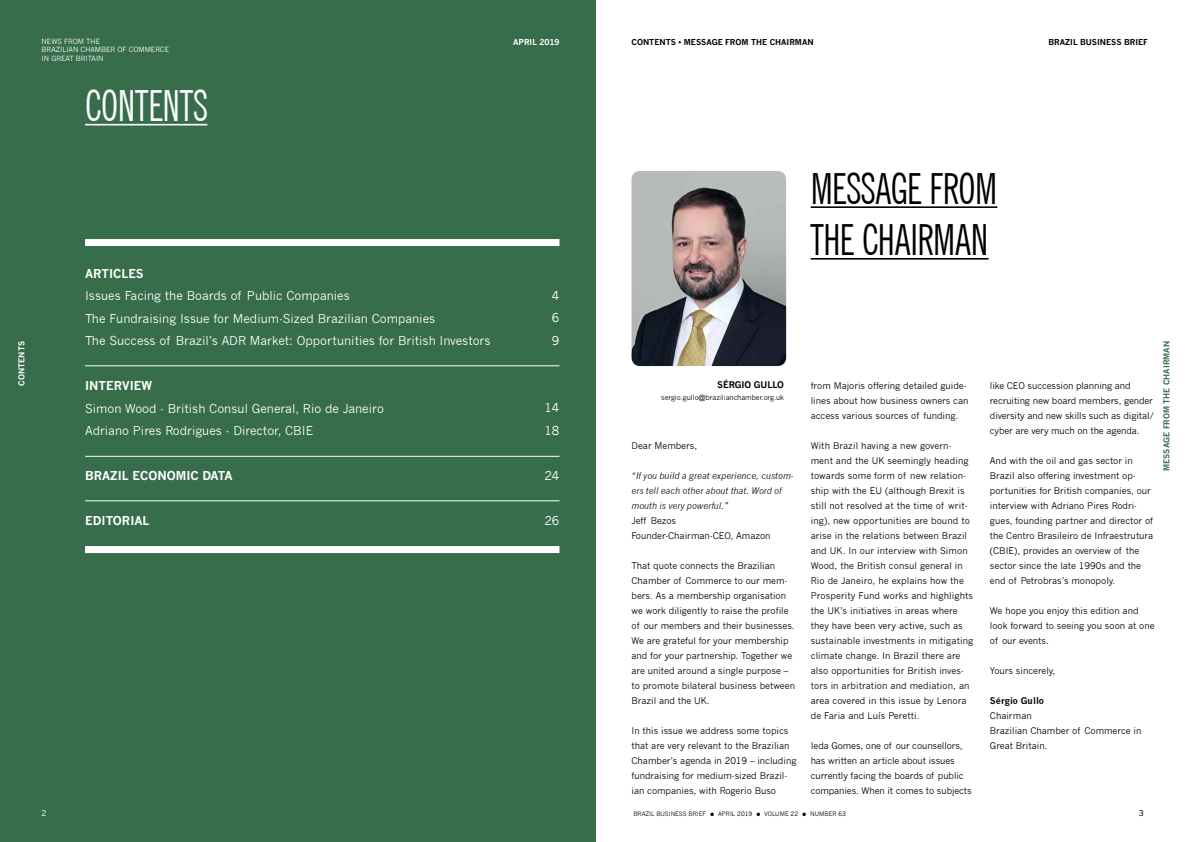
<style>
.page{position:relative;width:1191px;height:842px;background:#fff}
.page>*{position:absolute;margin:0;border:0;box-sizing:border-box;transform-origin:0 0}
.t1{font:extra-condensed 43px/51.6px "News Gothic BT";letter-spacing:-.005em;color:#000}
.t2{font:extra-condensed 43px "News Gothic BT";letter-spacing:.005em;color:#fff}
.t3{font:12px/22.5px "News Gothic";color:#fff}
.t4{font:700 12px "News Gothic";color:#fff}
.t5{font:9px/15px "News Gothic";color:#000}
.t6{font:italic 9px/15px "News Gothic";color:#000}
.t7{font:700 9px "News Gothic";letter-spacing:-.005em;color:#000}
.t8{font:700 8px "News Gothic";color:#000}
.t9{font:700 8px "News Gothic";color:#386d4c}
.t10{font:700 8px "News Gothic";color:#fff}
.t11{font:8px "News Gothic";color:#000}
.t12{font:8px "News Gothic";color:#fff}
.t13{font:7px/8.4px "News Gothic";color:#fff}
.t14{font:7px "News Gothic";letter-spacing:-.01em;color:#000}
.t15{font:6px "News Gothic";color:#000}
</style>
<div class="page">
<svg style="left:710px;top:813px;width:4px;height:3px"></svg>
<svg style="left:756px;top:813px;width:4px;height:3px"></svg>
<svg style="left:802px;top:813px;width:4px;height:3px"></svg>
<div style="left:0;top:0;width:595px;height:842px;background:#386d4c"></div>
<img style="left:631px;top:171px;width:155px;height:195px">
<hr style="left:810px;top:206px;width:187px;height:2px;background:#000">
<hr style="left:810px;top:258px;width:178px;height:2px;background:#000">
<div style="left:85px;top:239px;width:474px;height:7px;background:#fff"></div>
<hr style="left:85px;top:366px;width:474px;height:1px;background:#fff">
<hr style="left:85px;top:456px;width:474px;height:1px;background:#fff">
<hr style="left:85px;top:501px;width:474px;height:1px;background:#fff">
<div style="left:85px;top:546px;width:474px;height:7px;background:#fff"></div>
<hr style="left:85px;top:124px;width:122px;height:1px;background:#fff">
<p class="t13" style="left:42px;top:37px;width:129px">NEWS FROM THE<br>BRAZILIAN CHAMBER OF COMMERCE<br>IN GREAT BRITAIN</p>
<p class="t10" style="left:513px;top:37px;width:48px">APRIL 2019</p>
<h1 class="t2" style="left:85px;top:80px;width:124px">CONTENTS</h1>
<p class="t10" style="left:17px;top:385px;width:46px;rotate:-90deg">CONTENTS</p>
<h2 class="t4" style="left:85px;top:266px;width:60px">ARTICLES</h2>
<h2 class="t3" style="left:85px;top:285px;width:407px">Issues Facing the Boards of Public Companies<br>The Fundraising Issue for Medium-Sized Brazilian Companies<br>The Success of Brazil’s ADR Market: Opportunities for British Investors</h2>
<h2 class="t4" style="left:85px;top:378px;width:68px">INTERVIEW</h2>
<h2 class="t3" style="left:85px;top:397px;width:300px">Simon Wood - British Consul General, Rio de Janeiro<br>Adriano Pires Rodrigues - Director, CBIE</h2>
<h2 class="t4" style="left:85px;top:468px;width:149px">BRAZIL ECONOMIC DATA</h2>
<h2 class="t4" style="left:85px;top:513px;width:66px">EDITORIAL</h2>
<h2 class="t3" style="left:552px;top:284px;width:9px;text-align:justify">4<br>6<br>9</h2>
<h2 class="t3" style="left:544px;top:397px;width:16px">14<br>18</h2>
<h2 class="t3" style="left:544px;top:464px;width:16px">24</h2>
<h2 class="t3" style="left:544px;top:509px;width:16px">26</h2>
<p class="t12" style="left:42px;top:808px;width:6px">2</p>
<p class="t8" style="left:631px;top:37px;width:184px">CONTENTS • MESSAGE FROM THE CHAIRMAN</p>
<p class="t8" style="left:1048px;top:37px;width:101px">BRAZIL BUSINESS BRIEF</p>
<h1 class="t1" style="left:810px;top:162px;width:188px">MESSAGE FROM<br>THE CHAIRMAN</h1>
<p class="t7" style="left:717px;top:379px;width:68px">SÉRGIO GULLO</p>
<p class="t14" style="left:661px;top:394px;width:124px">sergio.gullo@brazilianchamber.org.uk</p>
<p class="t5" style="left:631px;top:438px;width:67px">Dear Members,</p>
<p class="t6" style="left:631px;top:468px;width:164px">“If you build a great experience, custom&shy;ers tell each other about that. Word of mouth is very powerful.”</p>
<p class="t5" style="left:631px;top:513px;width:140px">Jeff Bezos<br>Founder-Chairman-CEO, Amazon</p>
<p class="t5" style="left:631px;top:558px;width:165px">That quote connects the Brazilian Chamber of Commerce to our mem&shy;bers. As a membership organisation we work diligently to raise the profile of our members and their businesses.<br>We are grateful for your membership and for your partnership. Together we are united around a single purpose – to promote bilateral business between Brazil and the UK.</p>
<p class="t5" style="left:631px;top:723px;width:166px">In this issue we address some topics that are very relevant to the Brazilian Chamber’s agenda in 2019 – including fundraising for medium-sized Brazil&shy;ian companies, with Rogerio Buso</p>
<p class="t5" style="left:810px;top:378px;width:159px">from Majoris offering detailed guide&shy;lines about how business owners can access various sources of funding.</p>
<p class="t5" style="left:810px;top:438px;width:164px">With Brazil having a new govern&shy;ment and the UK seemingly heading towards some form of new relation&shy;ship with the EU (although Brexit is still not resolved at the time of writ&shy;ing), new opportunities are bound to arise in the relations between Brazil and UK. In our interview with Simon Wood, the British consul general in Rio de Janeiro, he explains how the Prosperity Fund works and highlights the UK’s initiatives in areas where they have been very active, such as sustainable investments in mitigating climate change. In Brazil there are also opportunities for British inves&shy;tors in arbitration and mediation, an area covered in this issue by Lenora de Faria and Luís Peretti.</p>
<p class="t5" style="left:810px;top:738px;width:162px">Ieda Gomes, one of our counsellors, has written an article about issues currently facing the boards of public companies. When it comes to subjects</p>
<p class="t5" style="left:990px;top:378px;width:166px">like CEO succession planning and recruiting new board members, gender diversity and new skills such as digital/ cyber are very much on the agenda.</p>
<p class="t5" style="left:990px;top:453px;width:165px">And with the oil and gas sector in Brazil also offering investment op&shy;portunities for British companies, our interview with Adriano Pires Rodri&shy;gues, founding partner and director of the Centro Brasileiro de Infraestrutura (CBIE), provides an overview of the sector since the late 1990s and the end of Petrobras’s monopoly.</p>
<p class="t5" style="left:990px;top:603px;width:166px">We hope you enjoy this edition and look forward to seeing you soon at one of our events.</p>
<p class="t5" style="left:990px;top:663px;width:67px">Yours sincerely,</p>
<p class="t7" style="left:990px;top:695px;width:56px">Sérgio Gullo</p>
<p class="t5" style="left:990px;top:708px;width:153px">Chairman<br>Brazilian Chamber of Commerce in<br>Great Britain.</p>
<p class="t15" style="left:633px;top:810px;width:74px">BRAZIL BUSINESS BRIEF</p>
<p class="t15" style="left:718px;top:810px;width:36px">APRIL 2019</p>
<p class="t15" style="left:764px;top:810px;width:35px">VOLUME 22</p>
<p class="t15" style="left:810px;top:810px;width:37px">NUMBER 63</p>
<p class="t11" style="left:1138px;top:808px;width:6px">3</p>
<p class="t9" style="left:1161px;top:471px;width:131px;rotate:-90deg">MESSAGE FROM THE CHAIRMAN</p>
</div>
